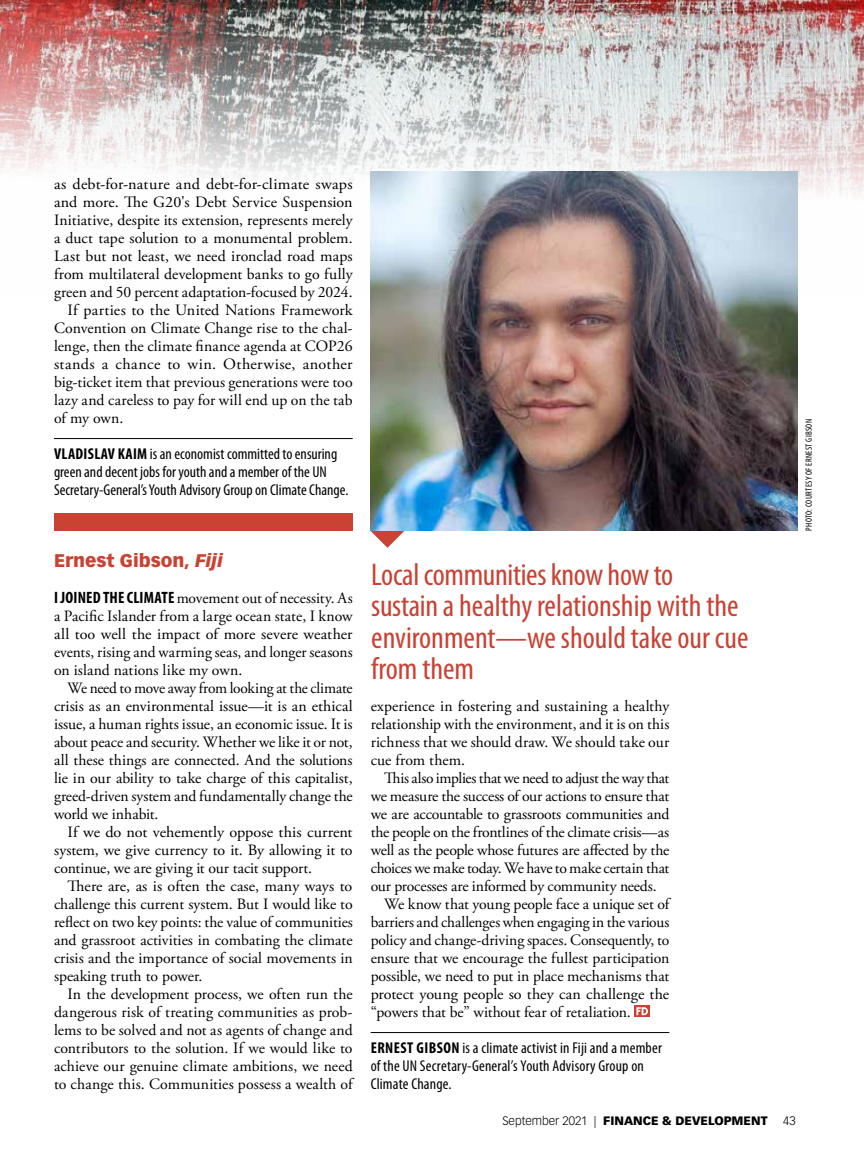
<style>
.page{position:relative;width:864px;height:1161px;background:#fff}
.page>*{position:absolute;margin:0;border:0;box-sizing:border-box;transform-origin:0 0}
.t1{font:condensed 31.5px/31.5px "Myriad Pro";color:#c94233}
.t2{font:900 18px "Vectora LT Std";letter-spacing:-.005em;color:#c94233}
.t3{font:15.75px/18px "Adobe Garamond Pro";color:#000;text-align:justify}
.t4{font:condensed 15.75px/18px "Myriad Pro";color:#000}
.t5{font:15.75px "Adobe Garamond Pro";letter-spacing:-.02em;color:#000}
.t6{font:15.75px "Adobe Garamond Pro";letter-spacing:.025em;color:#000}
.t7{font:900 12px "Vectora LT Std";color:#000}
.t8{font:300 12px "Vectora LT Std";color:#000}
.t9{font:condensed 9px "Myriad Pro";letter-spacing:.04em;color:#000}
.s1{font-weight:700}
.s2{font-style:italic}
.s3{font-family:"Myriad Pro";font-weight:700;font-stretch:condensed;font-size:16.5px}
.s4{font-weight:300}
</style>
<div class="page">
<svg style="left:371px;top:531px;width:33px;height:17px"></svg>
<img style="left:0;top:0;width:864px;height:297px">
<img style="left:371px;top:172px;width:426px;height:359px">
<hr style="left:54px;top:438px;width:299px;height:1px;background:#000">
<hr style="left:371px;top:1032px;width:298px;height:1px;background:#000">
<svg style="left:635px;top:1006px;width:15px;height:11px"></svg>
<svg style="left:636px;top:1007px;width:12px;height:8px"></svg>
<div style="left:54px;top:513px;width:298px;height:18px;background:#c94233"></div>
<p class="t3" style="left:54px;top:176px;width:300px">as debt-for-nature and debt-for-climate swaps</p>
<p class="t3" style="left:54px;top:194px;width:300px">and more. The G20's Debt Service Suspension</p>
<p class="t3" style="left:54px;top:212px;width:300px">Initiative, despite its extension, represents merely</p>
<p class="t3" style="left:54px;top:230px;width:300px">a duct tape solution to a monumental problem.</p>
<p class="t3" style="left:54px;top:248px;width:300px">Last but not least, we need ironclad road maps</p>
<p class="t3" style="left:54px;top:266px;width:300px">from multilateral development banks to go fully</p>
<p class="t3" style="left:54px;top:284px;width:300px">green and 50 percent adaptation-focused by 2024.</p>
<p class="t3" style="left:68px;top:302px;width:287px">If parties to the United Nations Framework</p>
<p class="t3" style="left:54px;top:320px;width:300px">Convention on Climate Change rise to the chal-</p>
<p class="t3" style="left:54px;top:338px;width:300px">lenge, then the climate finance agenda at COP26</p>
<p class="t6" style="left:54px;top:355px;width:300px">stands a chance to win. Otherwise, another</p>
<p class="t3" style="left:54px;top:374px;width:300px">big-ticket item that previous generations were too</p>
<p class="t3" style="left:54px;top:392px;width:300px">lazy and careless to pay for will end up on the tab</p>
<p class="t3" style="left:54px;top:410px;width:71px">of my own.</p>
<p class="t4" style="left:54px;top:445px;width:296px"><span class="s1">VLADISLAV KAIM</span> is an economist committed to ensuring green and decent jobs for youth and a member of the UN<br>Secretary-General’s Youth Advisory Group on Climate Change.</p>
<p class="t2" style="left:54px;top:549px;width:171px">Ernest Gibson, <span class="s2">Fiji</span></p>
<p class="t3" style="left:54px;top:590px;width:300px"><span class="s3">I JOINED THE CLIMATE</span> movement out of necessity. As a Pacific Islander from a large ocean state, I know all too well the impact of more severe weather events, rising and warming seas, and longer seasons on island nations like my own.</p>
<p class="t3" style="left:54px;top:680px;width:300px;text-indent:14px">We need to move away from looking at the climate crisis as an environmental issue—it is an ethical issue, a human rights issue, an economic issue. It is about peace and security. Whether we like it or not, all these things are connected. And the solutions lie in our ability to take charge of this capitalist, greed-driven system and fundamentally change the world we inhabit.</p>
<p class="t3" style="left:54px;top:824px;width:300px;text-indent:14px">If we do not vehemently oppose this current system, we give currency to it. By allowing it to continue, we are giving it our tacit support.</p>
<p class="t3" style="left:54px;top:878px;width:300px;text-indent:14px">There are, as is often the case, many ways to challenge this current system. But I would like to reflect on two key points: the value of communities and grassroot activities in combating the climate crisis and the importance of social movements in speaking truth to power.</p>
<p class="t3" style="left:54px;top:986px;width:300px;text-indent:13px">In the development process, we often run the dangerous risk of treating communities as prob&shy;lems to be solved and not as agents of change and contributors to the solution. If we would like to achieve our genuine climate ambitions, we need to change this. Communities possess a wealth of</p>
<p class="t9" style="left:804px;top:531px;width:113px;rotate:-90deg">PHOTO: COURTESY OF ERNEST GIBSON</p>
<h1 class="t1" style="left:371px;top:559px;width:379px">Local communities know how to<br>sustain a healthy relationship with the environment—we should take our cue from them</h1>
<p class="t3" style="left:371px;top:698px;width:300px">experience in fostering and sustaining a healthy relationship with the environment, and it is on this richness that we should draw. We should take our cue from them.</p>
<p class="t5" style="left:384px;top:769px;width:287px">This also implies that we need to adjust the way that</p>
<p class="t3" style="left:371px;top:788px;width:300px">we measure the success of our actions to ensure that</p>
<p class="t3" style="left:371px;top:806px;width:300px">we are accountable to grassroots communities and</p>
<p class="t3" style="left:371px;top:824px;width:300px">the people on the frontlines of the climate crisis—as</p>
<p class="t3" style="left:371px;top:842px;width:300px">well as the people whose futures are affected by the</p>
<p class="t3" style="left:371px;top:860px;width:300px">choices we make today. We have to make certain that</p>
<p class="t3" style="left:371px;top:878px;width:288px">our processes are informed by community needs.</p>
<p class="t3" style="left:384px;top:896px;width:287px">We know that young people face a unique set of</p>
<p class="t3" style="left:371px;top:914px;width:300px">barriers and challenges when engaging in the various</p>
<p class="t3" style="left:371px;top:932px;width:300px">policy and change-driving spaces. Consequently, to</p>
<p class="t3" style="left:371px;top:950px;width:300px">ensure that we encourage the fullest participation</p>
<p class="t3" style="left:371px;top:968px;width:300px">possible, we need to put in place mechanisms that</p>
<p class="t3" style="left:371px;top:986px;width:300px">protect young people so they can challenge the</p>
<p class="t3" style="left:371px;top:1004px;width:262px">“powers that be” without fear of retaliation.</p>
<p class="t4" style="left:371px;top:1039px;width:293px"><span class="s1">ERNEST GIBSON</span> is a climate activist in Fiji and a member of the UN Secretary-General’s Youth Advisory Group on<br>Climate Change.</p>
<p class="t7" style="left:502px;top:1113px;width:267px"><span class="s4">September 2021 |</span> FINANCE &amp; DEVELOPMENT</p>
<p class="t8" style="left:783px;top:1114px;width:14px">43</p>
</div>
